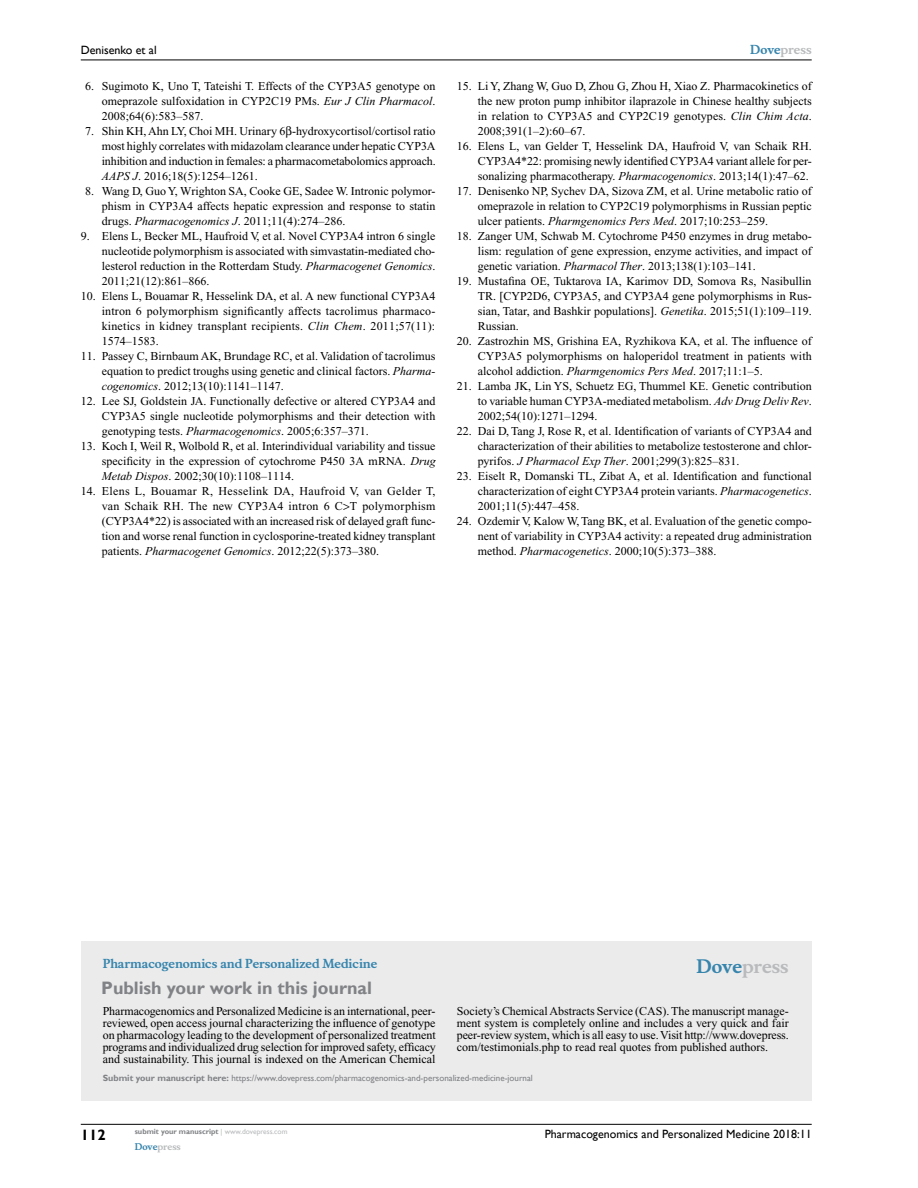
<style>
.page{position:relative;width:918px;height:1188px;background:#fff}
.page>*{position:absolute;margin:0;border:0;box-sizing:border-box;transform-origin:0 0}
.t1{font:700 18px "Gill Sans";color:#808285}
.t2{font:700 18px "Musee";color:#b8babc}
.t3{font:700 15px "Gill Sans";color:#000}
.t4{font:12px/15px "Times New Roman";color:#000;text-align:justify}
.t5{font:12px "Gill Sans";color:#000}
.t6{font:700 12px "Musee";color:#3785ad}
.t7{font:700 12px "Musee";color:#b8babc}
.t8{font:9px "Gill Sans";color:#808285}
.t9{font:700 9px "Musee";color:#b8babc}
.t10{font:700 7.5px "Gill Sans";color:#808285}
.s1{font-style:italic}
.s2{color:#3785ad}
.s3{font-weight:700}
.s4{font-weight:400;color:#b8babc}
</style>
<div class="page">
<div style="left:81px;top:941px;width:731px;height:160px;background:#ebebec"></div>
<hr style="left:81px;top:1124px;width:731px;height:1px;background:#000">
<hr style="left:81px;top:60px;width:731px;height:1px;background:#000">
<p class="t5" style="left:81px;top:43px;width:77px">Denisenko et al</p>
<p class="t4" style="left:102px;top:79px;width:335px;text-indent:-16px">6. Sugimoto K, Uno T, Tateishi T. Effects of the CYP3A5 genotype on omeprazole sulfoxidation in CYP2C19 PMs. <span class="s1">Eur J Clin Pharmacol</span>.<br>2008;64(6):583–587.</p>
<p class="t4" style="left:102px;top:124px;width:336px;text-indent:-16px">7. Shin KH, Ahn LY, Choi MH. Urinary 6 -hydroxycortisol/cortisol ratio most highly correlates with midazolam clearance under hepatic CYP3A inhibition and induction in females: a pharmacometabolomics approach.<br><span class="s1">AAPS J</span>. 2016;18(5):1254–1261.</p>
<p class="t4" style="left:102px;top:184px;width:335px;text-indent:-16px">8. Wang D, Guo Y, Wrighton SA, Cooke GE, Sadee W. Intronic polymor&shy;phism in CYP3A4 affects hepatic expression and response to statin drugs. <span class="s1">Pharmacogenomics J</span>. 2011;11(4):274–286.</p>
<p class="t4" style="left:102px;top:229px;width:335px;text-indent:-21px">9. Elens L, Becker ML, Haufroid V, et al. Novel CYP3A4 intron 6 single nucleotide polymorphism is associated with simvastatin-mediated cho&shy;lesterol reduction in the Rotterdam Study. <span class="s1">Pharmacogenet Genomics</span>.<br>2011;21(12):861–866.</p>
<p class="t4" style="left:102px;top:289px;width:335px;text-indent:-21px">10. Elens L, Bouamar R, Hesselink DA, et al. A new functional CYP3A4 intron 6 polymorphism significantly affects tacrolimus pharmaco&shy;kinetics in kidney transplant recipients. <span class="s1">Clin Chem</span>. 2011;57(11):<br>1574–1583.</p>
<p class="t4" style="left:102px;top:349px;width:335px;text-indent:-21px">11. Passey C, Birnbaum AK, Brundage RC, et al. Validation of tacrolimus equation to predict troughs using genetic and clinical factors. <span class="s1">Pharma&shy;cogenomics</span>. 2012;13(10):1141–1147.</p>
<p class="t4" style="left:102px;top:394px;width:335px;text-indent:-21px">12. Lee SJ, Goldstein JA. Functionally defective or altered CYP3A4 and CYP3A5 single nucleotide polymorphisms and their detection with genotyping tests. <span class="s1">Pharmacogenomics</span>. 2005;6:357–371.</p>
<p class="t4" style="left:102px;top:439px;width:336px;text-indent:-21px">13. Koch I, Weil R, Wolbold R, et al. Interindividual variability and tissue specificity in the expression of cytochrome P450 3A mRNA. <span class="s1">Drug Metab Dispos</span>. 2002;30(10):1108–1114.</p>
<p class="t4" style="left:102px;top:484px;width:335px;text-indent:-21px">14. Elens L, Bouamar R, Hesselink DA, Haufroid V, van Gelder T, van Schaik RH. The new CYP3A4 intron 6 C T polymorphism (CYP3A4*22) is associated with an increased risk of delayed graft func&shy;tion and worse renal function in cyclosporine-treated kidney transplant patients. <span class="s1">Pharmacogenet Genomics</span>. 2012;22(5):373–380.</p>
<p class="t7" style="left:750px;top:43px;width:63px"><span class="s2">Dove</span>press</p>
<p class="t4" style="left:478px;top:79px;width:336px;text-indent:-21px">15. Li Y, Zhang W, Guo D, Zhou G, Zhou H, Xiao Z. Pharmacokinetics of the new proton pump inhibitor ilaprazole in Chinese healthy subjects in relation to CYP3A5 and CYP2C19 genotypes. <span class="s1">Clin Chim Acta</span>.<br>2008;391(1–2):60–67.</p>
<p class="t4" style="left:478px;top:139px;width:335px;text-indent:-21px">16. Elens L, van Gelder T, Hesselink DA, Haufroid V, van Schaik RH.<br>CYP3A4*22: promising newly identified CYP3A4 variant allele for per&shy;sonalizing pharmacotherapy. <span class="s1">Pharmacogenomics</span>. 2013;14(1):47–62.</p>
<p class="t4" style="left:478px;top:184px;width:335px;text-indent:-21px">17. Denisenko NP, Sychev DA, Sizova ZM, et al. Urine metabolic ratio of omeprazole in relation to CYP2C19 polymorphisms in Russian peptic ulcer patients. <span class="s1">Pharmgenomics Pers Med</span>. 2017;10:253–259.</p>
<p class="t4" style="left:478px;top:229px;width:335px;text-indent:-21px">18. Zanger UM, Schwab M. Cytochrome P450 enzymes in drug metabo&shy;lism: regulation of gene expression, enzyme activities, and impact of genetic variation. <span class="s1">Pharmacol Ther</span>. 2013;138(1):103–141.</p>
<p class="t4" style="left:478px;top:274px;width:335px;text-indent:-21px">19. Mustafina OE, Tuktarova IA, Karimov DD, Somova Rs, Nasibullin TR. [CYP2D6, CYP3A5, and CYP3A4 gene polymorphisms in Rus&shy;sian, Tatar, and Bashkir populations]. <span class="s1">Genetika</span>. 2015;51(1):109–119.<br>Russian.</p>
<p class="t4" style="left:478px;top:334px;width:335px;text-indent:-21px">20. Zastrozhin MS, Grishina EA, Ryzhikova KA, et al. The influence of CYP3A5 polymorphisms on haloperidol treatment in patients with alcohol addiction. <span class="s1">Pharmgenomics Pers Med</span>. 2017;11:1–5.</p>
<p class="t4" style="left:478px;top:379px;width:335px;text-indent:-21px">21. Lamba JK, Lin YS, Schuetz EG, Thummel KE. Genetic contribution to variable human CYP3A-mediated metabolism. <span class="s1">Adv Drug Deliv Rev</span>.<br>2002;54(10):1271–1294.</p>
<p class="t4" style="left:478px;top:424px;width:335px;text-indent:-21px">22. Dai D, Tang J, Rose R, et al. Identification of variants of CYP3A4 and characterization of their abilities to metabolize testosterone and chlor&shy;pyrifos. <span class="s1">J Pharmacol Exp Ther</span>. 2001;299(3):825–831.</p>
<p class="t4" style="left:478px;top:469px;width:335px;text-indent:-21px">23. Eiselt R, Domanski TL, Zibat A, et al. Identification and functional characterization of eight CYP3A4 protein variants. <span class="s1">Pharmacogenetics</span>.<br>2001;11(5):447–458.</p>
<p class="t4" style="left:478px;top:514px;width:335px;text-indent:-21px">24. Ozdemir V, Kalow W, Tang BK, et al. Evaluation of the genetic compo&shy;nent of variability in CYP3A4 activity: a repeated drug administration method. <span class="s1">Pharmacogenetics</span>. 2000;10(5):373–388.</p>
<p class="t6" style="left:103px;top:956px;width:276px">Pharmacogenomics and Personalized Medicine</p>
<h1 class="t1" style="left:101px;top:977px;width:272px">Publish your work in this journal</h1>
<h1 class="t2" style="left:697px;top:955px;width:94px"><span class="s2">Dove</span>press</h1>
<p class="t4" style="left:103px;top:1005px;width:335px;line-height:12px">Pharmacogenomics and Personalized Medicine is an international, peer&shy;reviewed, open access journal characterizing the influence of genotype on pharmacology leading to the development of personalized treatment programs and individualized drug selection for improved safety, efficacy and sustainability. This journal is indexed on the American Chemical</p>
<p class="t4" style="left:457px;top:1005px;width:333px;line-height:12px">Society’s Chemical Abstracts Service (CAS). The manuscript manage&shy;ment system is completely online and includes a very quick and fair peer-review system, which is all easy to use. Visit http://www.dovepress. com/testimonials.php to read real quotes from published authors.</p>
<p class="t8" style="left:103px;top:1072px;width:432px"><span class="s3">Submit your manuscript here:</span> https://www.dovepress.com/pharmacogenomics-and-personalized-medicine-journal</p>
<p class="t3" style="left:81px;top:1126px;width:26px">112</p>
<p class="t10" style="left:135px;top:1127px;width:154px">submit your manuscript <span class="s4">| www.dovepress.com</span></p>
<p class="t9" style="left:135px;top:1141px;width:48px"><span class="s2">Dove</span>press</p>
<p class="t5" style="left:545px;top:1127px;width:269px">Pharmacogenomics and Personalized Medicine 2018:11</p>
</div>
